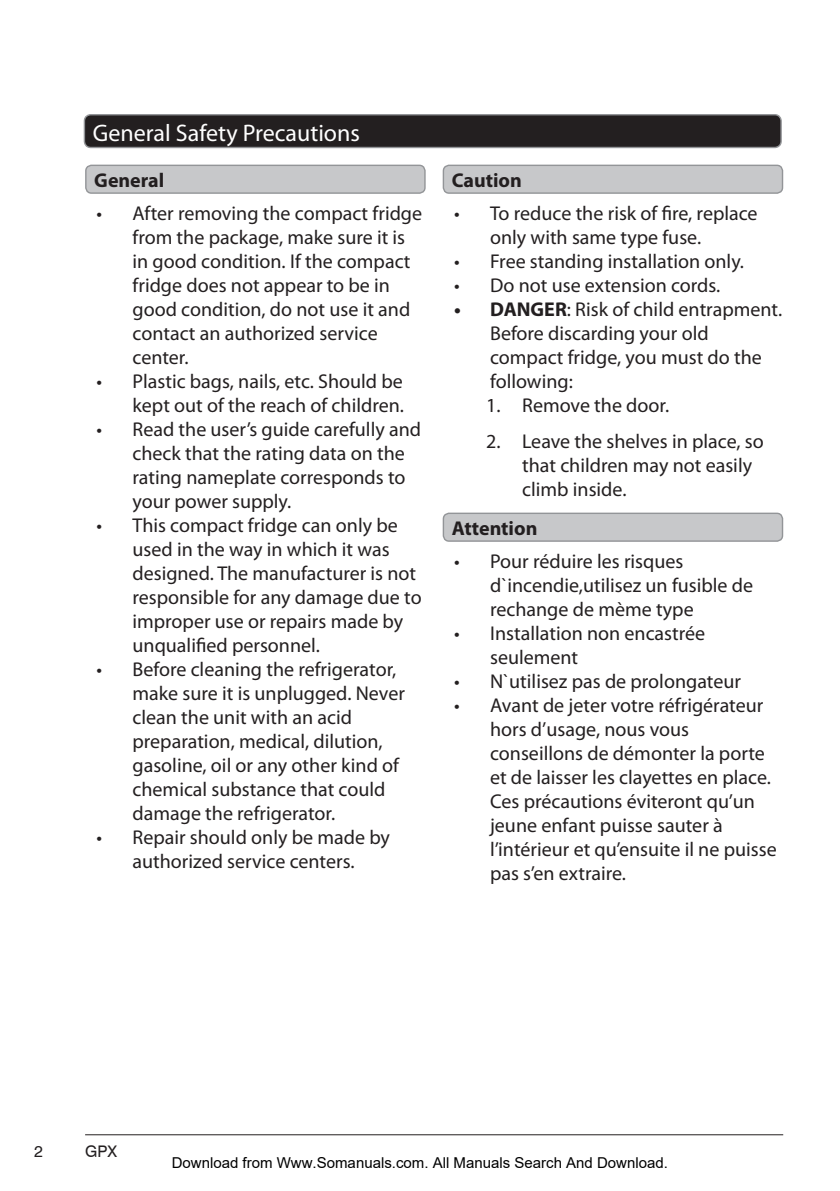
<style>
.page{position:relative;width:840px;height:1191px;background:#fff}
.page>*{position:absolute;margin:0;border:0;box-sizing:border-box;transform-origin:0 0}
.Page_Heading_-_Left{font:24px "Myriad Pro";color:#fff}
.Bulleted_List{font:20px/24px "Myriad Pro";color:#231f20}
.Numbered_List{font:20px/24px "Myriad Pro";color:#231f20}
.Operation_Heading{font:700 20px "Myriad Pro";color:#231f20}
.t1{font:16px "Swiss 721 BT";color:#231f20}
.t2{font:15px "Arial";color:#000}
.s1{font-weight:700}
</style>
<div class="page">
<hr style="left:85px;top:1134px;width:697px;height:1px;background:#231f20">
<div style="left:84px;top:115px;width:696px;height:32px;background:#231f20;border-radius:6px"></div>
<div style="left:84px;top:114px;width:697px;height:34px;border:1px solid #939598;border-radius:6px"></div>
<div style="left:86px;top:165px;width:338px;height:28px;background:#c7c8ca;border-radius:6px"></div>
<div style="left:85px;top:165px;width:340px;height:29px;border:1px solid #939598;border-radius:6px"></div>
<div style="left:443px;top:165px;width:339px;height:28px;background:#c7c8ca;border-radius:6px"></div>
<div style="left:442px;top:165px;width:340px;height:29px;border:1px solid #939598;border-radius:6px"></div>
<div style="left:443px;top:513px;width:339px;height:28px;background:#c7c8ca;border-radius:6px"></div>
<div style="left:442px;top:512px;width:340px;height:30px;border:1px solid #939598;border-radius:6px"></div>
<p class="Page_Heading_-_Left" style="left:93px;top:118px;width:268px">General Safety Precautions</p>
<p class="Operation_Heading" style="left:94px;top:167px;width:72px">General</p>
<p class="Operation_Heading" style="left:451px;top:167px;width:71px">Caution</p>
<p class="Bulleted_List" style="left:132px;top:201px;width:291px;text-indent:-36px">• After removing the compact fridge from the package, make sure it is in good condition. If the compact fridge does not appear to be in good condition, do not use it and contact an authorized service center.</p>
<p class="Bulleted_List" style="left:96px;top:369px;width:309px;text-align:right">• Plastic bags, nails, etc. Should be kept out of the reach of children.</p>
<p class="Bulleted_List" style="left:132px;top:417px;width:290px;text-indent:-36px">• Read the user’s guide carefully and check that the rating data on the rating nameplate corresponds to your power supply.</p>
<p class="Bulleted_List" style="left:132px;top:513px;width:290px;text-indent:-36px">• This compact fridge can only be used in the way in which it was designed. The manufacturer is not responsible for any damage due to improper use or repairs made by unqualified personnel.</p>
<p class="Bulleted_List" style="left:132px;top:657px;width:274px;text-indent:-36px">• Before cleaning the refrigerator, make sure it is unplugged. Never clean the unit with an acid preparation, medical, dilution, gasoline, oil or any other kind of chemical substance that could damage the refrigerator.</p>
<p class="Bulleted_List" style="left:96px;top:825px;width:295px;text-align:center">• Repair should only be made by authorized service centers.</p>
<p class="Bulleted_List" style="left:490px;top:201px;width:269px;text-indent:-36px">• To reduce the risk of fire, replace only with same type fuse.</p>
<p class="Bulleted_List" style="left:454px;top:249px;width:291px">• Free standing installation only.</p>
<p class="Bulleted_List" style="left:454px;top:273px;width:268px">• Do not use extension cords.</p>
<p class="Bulleted_List" style="left:490px;top:297px;width:293px;text-indent:-36px"><span class="s1">• DANGER</span>: Risk of child entrapment.<br>Before discarding your old compact fridge, you must do the following:</p>
<p class="Numbered_List" style="left:486px;top:393px;width:184px">1. Remove the door.</p>
<p class="Numbered_List" style="left:522px;top:428px;width:243px;text-indent:-36px">2. Leave the shelves in place, so that children may not easily climb inside.</p>
<p class="Operation_Heading" style="left:451px;top:515px;width:87px">Attention</p>
<p class="Bulleted_List" style="left:490px;top:549px;width:264px;text-indent:-36px">• Pour réduire les risques d`incendie,utilisez un fusible de rechange de mème type</p>
<p class="Bulleted_List" style="left:490px;top:621px;width:216px;text-indent:-36px">• Installation non encastrée seulement</p>
<p class="Bulleted_List" style="left:454px;top:669px;width:288px">• N`utilisez pas de prolongateur</p>
<p class="Bulleted_List" style="left:490px;top:693px;width:288px;text-indent:-36px">• Avant de jeter votre réfrigérateur hors d’usage, nous vous conseillons de démonter la porte et de laisser les clayettes en place.<br>Ces précautions éviteront qu’un jeune enfant puisse sauter à l’intérieur et qu’ensuite il ne puisse pas s’en extraire.</p>
<p class="t1" style="left:34px;top:1141px;width:10px">2</p>
<p class="t1" style="left:85px;top:1141px;width:33px">GPX</p>
<p class="t2" style="left:172px;top:1154px;width:497px">Download from Www.Somanuals.com. All Manuals Search And Download.</p>
</div>
